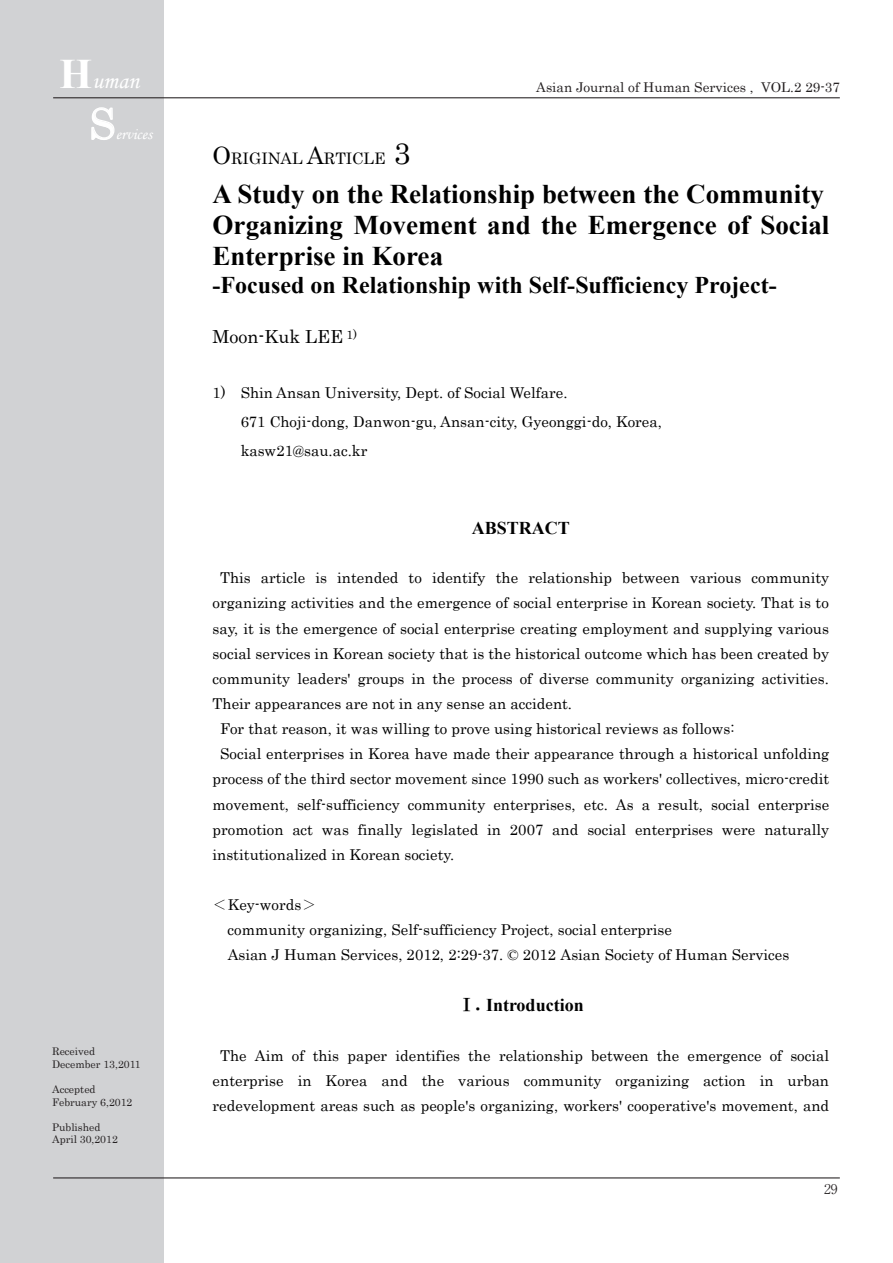
<style>
.page{position:relative;width:893px;height:1263px;background:#fff}
.page>*{position:absolute;margin:0;border:0;box-sizing:border-box;transform-origin:0 0}
.t1{font:42px "Century";color:#fff}
.t2{font:700 27px/31px "Times New Roman";color:#000}
.t3{font:700 24px "Times New Roman";color:#000}
.t4{font:24px "Monotype Corsiva";color:#fff}
.t5{font:700 18px "Times New Roman";color:#000}
.t6{font:18px "Century";color:#000}
.t7{font:15.9px "Century";color:#000}
.t8{font:15.75px "Monotype Corsiva";color:#fff}
.t9{font:15px/29px "Century";color:#000}
.t10{font:13.5px "Century";color:#231f20}
.t11{font:300 13.5px "Ryumin Pr 5";color:#231f20}
.t12{font:10.5px/12.6px "Century";color:#231f20}
.s1{font-family:"Times New Roman";font-weight:700;font-size:42px}
.s2{font-size:24px}
.s3{font-size:30px}
.s4{font-family:"MS Mincho"}
.s5{font-family:"HGP Mincho E";font-weight:400}
</style>
<div class="page">
<div style="left:0;top:0;width:163px;height:1263px;background:#d1d2d4"></div>
<hr style="left:53px;top:1177px;width:787px;height:1px;background:#231f20">
<hr style="left:53px;top:97px;width:787px;height:1px;background:#231f20">
<svg style="left:91px;top:107px;width:24px;height:33px"></svg>
<h3 class="t4" style="left:60px;top:66px;width:81px"><span class="s1">H</span>uman</h3>
<h1 class="t1" style="left:89px;top:88px;width:28px">S</h1>
<p class="t8" style="left:116px;top:124px;width:38px">ervices</p>
<p class="t12" style="left:52px;top:1044px;width:90px">Received<br>December 13,2011</p>
<p class="t12" style="left:52px;top:1082px;width:82px">Accepted<br>February 6,2012</p>
<p class="t12" style="left:52px;top:1120px;width:67px">Published<br>April 30,2012</p>
<p class="t10" style="left:536px;top:76px;width:305px">Asian Journal of Human Services , VOL.2 29-37</p>
<p class="t7" style="left:213px;top:145px;width:199px"><span class="s2">O</span>RIGINAL <span class="s2">A</span>RTICLE <span class="s3">3</span></p>
<h2 class="t2" style="left:213px;top:178px;width:618px">A Study on the Relationship between the Community<br>Organizing Movement and the Emergence of Social<br>Enterprise in Korea</h2>
<h3 class="t3" style="left:213px;top:269px;width:566px">-Focused on Relationship with Self-Sufficiency Project-</h3>
<p class="t6" style="left:213px;top:321px;width:146px">Moon-Kuk LEE <sup>1)</sup></p>
<p class="t9" style="left:241px;top:377px;width:423px;text-indent:-28px">1) Shin Ansan University, Dept. of Social Welfare.<br>671 Choji-dong, Danwon-gu, Ansan-city, Gyeonggi-do, Korea, kasw21@sau.ac.kr</p>
<p class="t5" style="left:472px;top:515px;width:100px">ABSTRACT</p>
<p class="t9" style="left:220px;top:562px;width:611px">This article is intended to identify the relationship between various community</p>
<p class="t9" style="left:213px;top:587px;width:618px">organizing activities and the emergence of social enterprise in Korean society. That is to</p>
<p class="t9" style="left:213px;top:612px;width:618px">say, it is the emergence of social enterprise creating employment and supplying various</p>
<p class="t9" style="left:213px;top:637px;width:618px">social services in Korean society that is the historical outcome which has been created by</p>
<p class="t9" style="left:213px;top:663px;width:618px">community leaders' groups in the process of diverse community organizing activities.</p>
<p class="t9" style="left:213px;top:688px;width:361px">Their appearances are not in any sense an accident.</p>
<p class="t9" style="left:220px;top:713px;width:516px">For that reason, it was willing to prove using historical reviews as follows:</p>
<p class="t9" style="left:220px;top:738px;width:611px">Social enterprises in Korea have made their appearance through a historical unfolding</p>
<p class="t9" style="left:213px;top:763px;width:618px">process of the third sector movement since 1990 such as workers' collectives, micro-credit</p>
<p class="t9" style="left:213px;top:788px;width:618px">movement, self-sufficiency community enterprises, etc. As a result, social enterprise</p>
<p class="t9" style="left:213px;top:813px;width:618px">promotion act was finally legislated in 2007 and social enterprises were naturally</p>
<p class="t9" style="left:213px;top:839px;width:243px">institutionalized in Korean society.</p>
<p class="t9" style="left:228px;top:890px;width:563px;line-height:25.3px;text-indent:-15px"><span class="s4">＜</span>Key-words<span class="s4">＞<br></span>community organizing, Self-sufficiency Project, social enterprise<br>Asian J Human Services, 2012, 2:29-37. © 2012 Asian Society of Human Services</p>
<p class="t5" style="left:458px;top:993px;width:127px"><span class="s5">Ⅰ.</span> Introduction</p>
<p class="t9" style="left:213px;top:1041px;width:618px;line-height:25.2px;text-align:center">The Aim of this paper identifies the relationship between the emergence of social enterprise in Korea and the various community organizing action in urban redevelopment areas such as people's organizing, workers' cooperative's movement, and</p>
<p class="t11" style="left:824px;top:1178px;width:15px">29</p>
</div>
